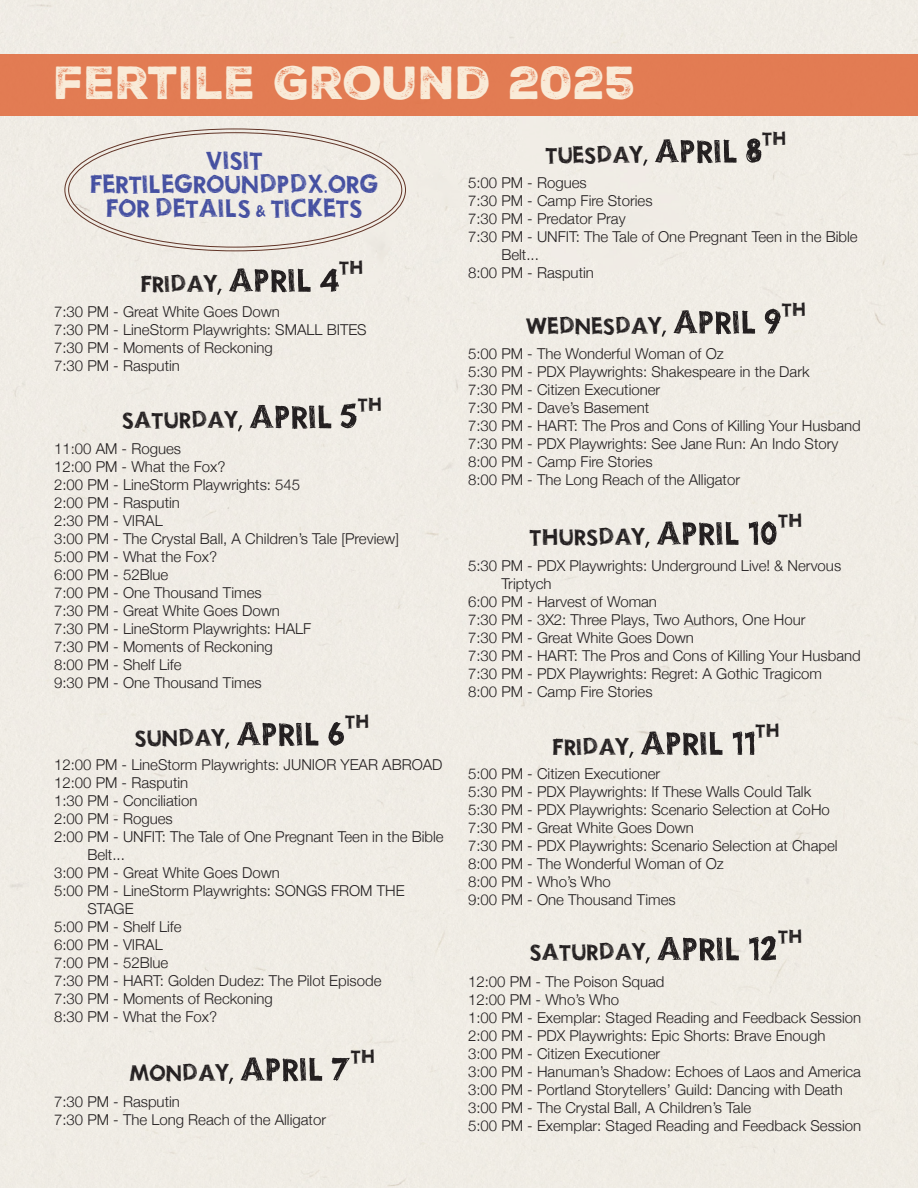
<style>
.page{position:relative;width:918px;height:1188px;background:#f0ece5}
.page>*{position:absolute;margin:0;border:0;box-sizing:border-box;transform-origin:0 0}
.t1{font:45px "Nexa Rust Sans Black 2";color:#f9ebd8}
.t2{font:40.5px "THURSTON";color:#444fa1}
.t3{font:36.75px "THURSTON";color:#231f20}
.t4{font:30.6px "THURSTON";color:#231f20}
.t5{font:300 15px "Helvetica Neue";color:#231f20}
.s1{font-size:52.5px}
.s2{font-size:82.5px}
</style>
<div class="page">
<div style="left:0;top:54px;width:918px;height:61px;background:#e27c53"></div>
<p class="t1" style="left:54px;top:52px;width:583px">FERTILE GROUND 2025</p>
<p class="t2" style="left:205px;top:131px;width:59px">VISIT</p>
<p class="t2" style="left:90px;top:155px;width:290px">FERTILEGROUNDPDX.ORG</p>
<p class="t2" style="left:106px;top:179px;width:258px">FOR DETAILS &amp; TICKETS</p>
<p class="t4" style="left:339px;top:246px;width:26px">TH</p>
<p class="t3" style="left:140px;top:258px;width:200px">friday<span class="s1">, APRIL</span> <span class="s2">4</span></p>
<p class="t5" style="left:54px;top:299px;width:228px">7:30 PM - Great White Goes Down</p>
<p class="t5" style="left:54px;top:317px;width:314px">7:30 PM - LineStorm Playwrights: SMALL BITES</p>
<p class="t5" style="left:54px;top:335px;width:220px">7:30 PM - Moments of Reckoning</p>
<p class="t5" style="left:54px;top:353px;width:127px">7:30 PM - Rasputin</p>
<p class="t3" style="left:122px;top:394px;width:237px">saturday<span class="s1">, APRIL</span> <span class="s2">5</span></p>
<p class="t4" style="left:358px;top:382px;width:26px">TH</p>
<p class="t5" style="left:54px;top:436px;width:129px">11:00 AM - Rogues</p>
<p class="t5" style="left:54px;top:454px;width:173px">12:00 PM - What the Fox?</p>
<p class="t5" style="left:54px;top:472px;width:248px">2:00 PM - LineStorm Playwrights: 545</p>
<p class="t5" style="left:54px;top:490px;width:127px">2:00 PM - Rasputin</p>
<p class="t5" style="left:54px;top:508px;width:110px">2:30 PM - VIRAL</p>
<p class="t5" style="left:54px;top:526px;width:346px">3:00 PM - The Crystal Ball, A Children’s Tale [Preview]</p>
<p class="t5" style="left:54px;top:544px;width:165px">5:00 PM - What the Fox?</p>
<p class="t5" style="left:54px;top:562px;width:116px">6:00 PM - 52Blue</p>
<p class="t5" style="left:54px;top:580px;width:209px">7:00 PM - One Thousand Times</p>
<p class="t5" style="left:54px;top:598px;width:228px">7:30 PM - Great White Goes Down</p>
<p class="t5" style="left:54px;top:616px;width:259px">7:30 PM - LineStorm Playwrights: HALF</p>
<p class="t5" style="left:54px;top:634px;width:220px">7:30 PM - Moments of Reckoning</p>
<p class="t5" style="left:54px;top:652px;width:129px">8:00 PM - Shelf Life</p>
<p class="t5" style="left:54px;top:670px;width:209px">9:30 PM - One Thousand Times</p>
<p class="t4" style="left:345px;top:700px;width:26px">TH</p>
<p class="t3" style="left:135px;top:711px;width:212px">sunday<span class="s1">, APRIL</span> <span class="s2">6</span></p>
<p class="t5" style="left:54px;top:753px;width:390px">12:00 PM - LineStorm Playwrights: JUNIOR YEAR ABROAD</p>
<p class="t5" style="left:54px;top:771px;width:136px">12:00 PM - Rasputin</p>
<p class="t5" style="left:54px;top:789px;width:145px">1:30 PM - Conciliation</p>
<p class="t5" style="left:54px;top:807px;width:120px">2:00 PM - Rogues</p>
<p class="t5" style="left:54px;top:825px;width:391px">2:00 PM - UNFIT: The Tale of One Pregnant Teen in the Bible</p>
<p class="t5" style="left:87px;top:843px;width:39px">Belt...</p>
<p class="t5" style="left:54px;top:861px;width:228px">3:00 PM - Great White Goes Down</p>
<p class="t5" style="left:54px;top:879px;width:352px">5:00 PM - LineStorm Playwrights: SONGS FROM THE</p>
<p class="t5" style="left:87px;top:897px;width:48px">STAGE</p>
<p class="t5" style="left:54px;top:915px;width:129px">5:00 PM - Shelf Life</p>
<p class="t5" style="left:54px;top:933px;width:110px">6:00 PM - VIRAL</p>
<p class="t5" style="left:54px;top:951px;width:116px">7:00 PM - 52Blue</p>
<p class="t5" style="left:54px;top:969px;width:329px">7:30 PM - HART: Golden Dudez: The Pilot Episode</p>
<p class="t5" style="left:54px;top:987px;width:220px">7:30 PM - Moments of Reckoning</p>
<p class="t5" style="left:54px;top:1005px;width:165px">8:30 PM - What the Fox?</p>
<p class="t4" style="left:351px;top:1035px;width:26px">TH</p>
<p class="t3" style="left:129px;top:1047px;width:224px">monday<span class="s1">, APRIL</span> <span class="s2">7</span></p>
<p class="t5" style="left:54px;top:1090px;width:127px">7:30 PM - Rasputin</p>
<p class="t5" style="left:54px;top:1108px;width:274px">7:30 PM - The Long Reach of the Alligator</p>
<p class="t3" style="left:545px;top:128px;width:218px">tuesday<span class="s1">, APRIL</span> <span class="s2">8</span></p>
<p class="t4" style="left:762px;top:117px;width:26px">TH</p>
<p class="t5" style="left:468px;top:170px;width:120px">5:00 PM - Rogues</p>
<p class="t5" style="left:468px;top:188px;width:186px">7:30 PM - Camp Fire Stories</p>
<p class="t5" style="left:468px;top:206px;width:159px">7:30 PM - Predator Pray</p>
<p class="t5" style="left:468px;top:224px;width:391px">7:30 PM - UNFIT: The Tale of One Pregnant Teen in the Bible</p>
<p class="t5" style="left:501px;top:242px;width:39px">Belt...</p>
<p class="t5" style="left:468px;top:260px;width:127px">8:00 PM - Rasputin</p>
<p class="t3" style="left:526px;top:299px;width:258px">wednesday<span class="s1">, APRIL</span> <span class="s2">9</span></p>
<p class="t4" style="left:782px;top:288px;width:26px">TH</p>
<p class="t5" style="left:468px;top:341px;width:257px">5:00 PM - The Wonderful Woman of Oz</p>
<p class="t5" style="left:468px;top:359px;width:343px">5:30 PM - PDX Playwrights: Shakespeare in the Dark</p>
<p class="t5" style="left:468px;top:377px;width:194px">7:30 PM - Citizen Executioner</p>
<p class="t5" style="left:468px;top:395px;width:183px">7:30 PM - Dave’s Basement</p>
<p class="t5" style="left:468px;top:413px;width:394px">7:30 PM - HART: The Pros and Cons of Killing Your Husband</p>
<p class="t5" style="left:468px;top:431px;width:372px">7:30 PM - PDX Playwrights: See Jane Run: An Indo Story</p>
<p class="t5" style="left:468px;top:449px;width:186px">8:00 PM - Camp Fire Stories</p>
<p class="t5" style="left:468px;top:467px;width:274px">8:00 PM - The Long Reach of the Alligator</p>
<p class="t4" style="left:778px;top:499px;width:26px">TH</p>
<p class="t3" style="left:529px;top:511px;width:250px">th ursday<span class="s1">, APRIL</span> <span class="s2">10</span></p>
<p class="t5" style="left:468px;top:554px;width:375px">5:30 PM - PDX Playwrights: Underground Live! &amp; Nervous</p>
<p class="t5" style="left:501px;top:572px;width:52px">Triptych</p>
<p class="t5" style="left:468px;top:590px;width:191px">6:00 PM - Harvest of Woman</p>
<p class="t5" style="left:468px;top:608px;width:339px">7:30 PM - 3X2: Three Plays, Two Authors, One Hour</p>
<p class="t5" style="left:468px;top:626px;width:228px">7:30 PM - Great White Goes Down</p>
<p class="t5" style="left:468px;top:644px;width:394px">7:30 PM - HART: The Pros and Cons of Killing Your Husband</p>
<p class="t5" style="left:468px;top:662px;width:356px">7:30 PM - PDX Playwrights: Regret: A Gothic Tragicom</p>
<p class="t5" style="left:468px;top:680px;width:186px">8:00 PM - Camp Fire Stories</p>
<p class="t4" style="left:755px;top:709px;width:26px">TH</p>
<p class="t3" style="left:552px;top:721px;width:205px">friday<span class="s1">, APRIL</span> <span class="s2">11</span></p>
<p class="t5" style="left:468px;top:762px;width:194px">5:00 PM - Citizen Executioner</p>
<p class="t5" style="left:468px;top:780px;width:345px">5:30 PM - PDX Playwrights: If These Walls Could Talk</p>
<p class="t5" style="left:468px;top:798px;width:363px">5:30 PM - PDX Playwrights: Scenario Selection at CoHo</p>
<p class="t5" style="left:468px;top:816px;width:228px">7:30 PM - Great White Goes Down</p>
<p class="t5" style="left:468px;top:834px;width:371px">7:30 PM - PDX Playwrights: Scenario Selection at Chapel</p>
<p class="t5" style="left:468px;top:852px;width:257px">8:00 PM - The Wonderful Woman of Oz</p>
<p class="t5" style="left:468px;top:870px;width:144px">8:00 PM - Who’s Who</p>
<p class="t5" style="left:468px;top:888px;width:209px">9:00 PM - One Thousand Times</p>
<p class="t3" style="left:529px;top:926px;width:250px">saturday<span class="s1">, APRIL</span> <span class="s2">12</span></p>
<p class="t4" style="left:778px;top:914px;width:26px">TH</p>
<p class="t5" style="left:468px;top:969px;width:198px">12:00 PM - The Poison Squad</p>
<p class="t5" style="left:468px;top:987px;width:153px">12:00 PM - Who’s Who</p>
<p class="t5" style="left:468px;top:1005px;width:395px">1:00 PM - Exemplar: Staged Reading and Feedback Session</p>
<p class="t5" style="left:468px;top:1023px;width:359px">2:00 PM - PDX Playwrights: Epic Shorts: Brave Enough</p>
<p class="t5" style="left:468px;top:1041px;width:194px">3:00 PM - Citizen Executioner</p>
<p class="t5" style="left:468px;top:1059px;width:395px">3:00 PM - Hanuman’s Shadow: Echoes of Laos and America</p>
<p class="t5" style="left:468px;top:1077px;width:376px">3:00 PM - Portland Storytellers’ Guild: Dancing with Death</p>
<p class="t5" style="left:468px;top:1095px;width:285px">3:00 PM - The Crystal Ball, A Children’s Tale</p>
<p class="t5" style="left:468px;top:1113px;width:395px">5:00 PM - Exemplar: Staged Reading and Feedback Session</p>
</div>
